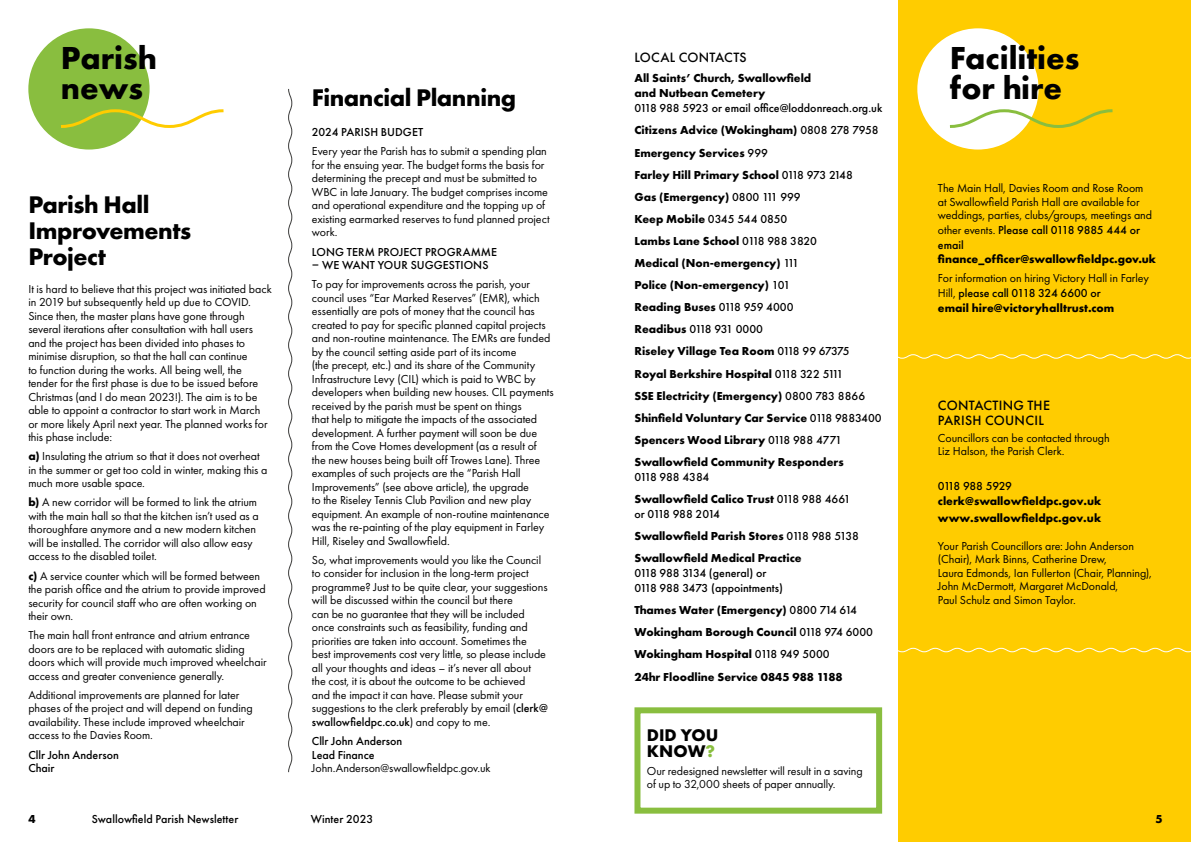
<style>
.page{position:relative;width:1191px;height:842px;background:#fff}
.page>*{position:absolute;margin:0;border:0;box-sizing:border-box;transform-origin:0 0}
.t1{font:700 33px/30px "Futura PT";color:#000}
.t2{font:700 25px/26px "Futura PT";letter-spacing:-.02em;color:#000}
.t3{font:700 17.5px/16.5px "Futura PT";color:#000}
.t4{font:500 14px/14.8px "Futura PT";letter-spacing:.015em;color:#000}
.t5{font:12px/13.5px "Futura PT";letter-spacing:-.005em;color:#000}
.t6{font:700 12px/22.1px "Futura PT";color:#000}
.t7{font:500 12px/13.5px "Futura PT";color:#000}
.t8{font:500 12px "Futura PT";letter-spacing:-.04em;color:#000}
.s1{font-weight:700}
.s2{font-weight:500}
.s3{color:#89be3f}
.s4{font-weight:400}
</style>
<div class="page">
<div style="left:28px;top:28px;width:122px;height:122px;background:#89be3f;border-radius:50%"></div>
<svg style="left:61px;top:108px;width:163px;height:21px"></svg>
<svg style="left:288px;top:89px;width:4px;height:684px"></svg>
<div style="left:898px;top:0;width:293px;height:842px;background:#fc0"></div>
<svg style="left:898px;top:354px;width:293px;height:5px"></svg>
<svg style="left:898px;top:648px;width:293px;height:4px"></svg>
<div style="left:634px;top:707px;width:248px;height:107px;border:6px solid #89be3f"></div>
<div style="left:917px;top:28px;width:121px;height:122px;background:#fff;border-radius:50%"></div>
<svg style="left:949px;top:108px;width:164px;height:21px"></svg>
<h1 class="t1" style="left:61px;top:43px;width:98px">Parish news</h1>
<h2 class="t2" style="left:28px;top:191px;width:164px">Parish Hall<br>Improvements<br>Project</h2>
<p class="t5" style="left:28px;top:282px;width:245px">It is hard to believe that this project was initiated back in 2019 but subsequently held up due to COVID.<br>Since then, the master plans have gone through several iterations after consultation with hall users and the project has been divided into phases to minimise disruption, so that the hall can continue<br>to function during the works. All being well, the tender for the first phase is due to be issued before Christmas (and I do mean 2023!). The aim is to be able to appoint a contractor to start work in March or more likely April next year. The planned works for this phase include:</p>
<p class="t5" style="left:28px;top:449px;width:241px"><span class="s1">a)</span> Insulating the atrium so that it does not overheat in the summer or get too cold in winter, making this a much more usable space.</p>
<p class="t5" style="left:28px;top:496px;width:232px"><span class="s1">b)</span> A new corridor will be formed to link the atrium with the main hall so that the kitchen isn’t used as a thoroughfare anymore and a new modern kitchen will be installed. The corridor will also allow easy access to the disabled toilet.</p>
<p class="t5" style="left:28px;top:569px;width:239px"><span class="s1">c)</span> A service counter which will be formed between the parish office and the atrium to provide improved security for council staff who are often working on their own.</p>
<p class="t5" style="left:28px;top:628px;width:240px">The main hall front entrance and atrium entrance doors are to be replaced with automatic sliding doors which will provide much improved wheelchair access and greater convenience generally.</p>
<p class="t5" style="left:28px;top:688px;width:226px">Additional improvements are planned for later phases of the project and will depend on funding availability. These include improved wheelchair access to the Davies Room.</p>
<p class="t7" style="left:28px;top:748px;width:92px">Cllr John Anderson<br>Chair</p>
<h2 class="t2" style="left:312px;top:84px;width:206px">Financial Planning</h2>
<p class="t7" style="left:312px;top:125px;width:113px">2024 PARISH BUDGET</p>
<p class="t5" style="left:312px;top:145px;width:239px">Every year the Parish has to submit a spending plan for the ensuing year. The budget forms the basis for determining the precept and must be submitted to WBC in late January. The budget comprises income and operational expenditure and the topping up of existing earmarked reserves to fund planned project work.</p>
<p class="t7" style="left:312px;top:245px;width:187px">LONG TERM PROJECT PROGRAMME</p>
<p class="t7" style="left:312px;top:258px;width:178px">– WE WANT YOUR SUGGESTIONS</p>
<p class="t5" style="left:312px;top:277px;width:243px">To pay for improvements across the parish, your council uses “Ear Marked Reserves” (EMR), which essentially are pots of money that the council has created to pay for specific planned capital projects and non-routine maintenance. The EMRs are funded by the council setting aside part of its income<br>(the precept, etc.) and its share of the Community Infrastructure Levy (CIL) which is paid to WBC by developers when building new houses. CIL payments received by the parish must be spent on things<br>that help to mitigate the impacts of the associated development. A further payment will soon be due from the Cove Homes development (as a result of<br>the new houses being built off Trowes Lane). Three examples of such projects are the “Parish Hall Improvements” (see above article), the upgrade<br>to the Riseley Tennis Club Pavilion and new play equipment. An example of non-routine maintenance was the re-painting of the play equipment in Farley Hill, Riseley and Swallowfield.</p>
<p class="t5" style="left:312px;top:553px;width:237px">So, what improvements would you like the Council to consider for inclusion in the long-term project programme? Just to be quite clear, your suggestions will be discussed within the council but there<br>can be no guarantee that they will be included once constraints such as feasibility, funding and priorities are taken into account. Sometimes the best improvements cost very little, so please include all your thoughts and ideas – it’s never all about<br>the cost, it is about the outcome to be achieved<br>and the impact it can have. Please submit your suggestions to the clerk preferably by email (<span class="s2">clerk@ swallowfieldpc.co.uk</span>) and copy to me.</p>
<p class="t7" style="left:312px;top:734px;width:92px">Cllr John Anderson<br>Lead Finance</p>
<p class="t5" style="left:312px;top:761px;width:180px">John.Anderson@swallowfieldpc.gov.uk</p>
<p class="t6" style="left:28px;top:807px;width:9px">4</p>
<p class="t7" style="left:92px;top:812px;width:148px">Swallowfield Parish Newsletter</p>
<p class="t7" style="left:311px;top:812px;width:64px">Winter 2023</p>
<p class="t4" style="left:634px;top:50px;width:114px">LOCAL CONTACTS</p>
<p class="t6" style="left:634px;top:71px;width:178px;line-height:15px">All Saints’ Church, Swallowfield and Nutbean Cemetery</p>
<p class="t6" style="left:634px;top:97px;width:249px"><span class="s2">0118 988 5923 or email office@loddonreach.org.uk </span>Citizens Advice (Wokingham) <span class="s2">0808 278 7958<br></span>Emergency Services <span class="s2">999<br></span>Farley Hill Primary School <span class="s2">0118 973 2148<br></span>Gas (Emergency) <span class="s2">0800 111 999<br></span>Keep Mobile <span class="s2">0345 544 0850<br></span>Lambs Lane School <span class="s2">0118 988 3820<br></span>Medical (Non-emergency) <span class="s2">111<br></span>Police (Non-emergency) <span class="s2">101<br></span>Reading Buses <span class="s2">0118 959 4000<br></span>Readibus <span class="s2">0118 931 0000<br></span>Riseley Village Tea Room <span class="s2">0118 99 67375<br></span>Royal Berkshire Hospital <span class="s2">0118 322 5111<br></span>SSE Electricity (Emergency) <span class="s2">0800 783 8866<br></span>Shinfield Voluntary Car Service <span class="s2">0118 9883400<br></span>Spencers Wood Library <span class="s2">0118 988 4771<br></span>Swallowfield Community Responders</p>
<p class="t6" style="left:634px;top:465px;width:218px"><span class="s2">0118 988 4384<br></span>Swallowfield Calico Trust <span class="s2">0118 988 4661</span></p>
<p class="t6" style="left:634px;top:503px;width:226px"><span class="s2">or 0118 988 2014<br></span>Swallowfield Parish Stores <span class="s2">0118 988 5138<br></span>Swallowfield Medical Practice</p>
<p class="t7" style="left:634px;top:566px;width:150px;line-height:15px">0118 988 3134 (general) or<br>0118 988 3473 (appointments)</p>
<p class="t6" style="left:634px;top:599px;width:240px">Thames Water (Emergency) <span class="s2">0800 714 614<br></span>Wokingham Borough Council <span class="s2">0118 974 6000<br></span>Wokingham Hospital <span class="s2">0118 949 5000<br></span>24hr Floodline Service 0845 988 1188</p>
<h3 class="t3" style="left:647px;top:726px;width:73px">DID YOU<br>KNOW<span class="s3">?</span></h3>
<p class="t5" style="left:647px;top:764px;width:217px">Our redesigned newsletter will result in a saving of up to 32,000 sheets of paper annually.</p>
<h1 class="t1" style="left:950px;top:43px;width:131px">Facilities for hire</h1>
<p class="t5" style="left:938px;top:181px;width:216px">The Main Hall, Davies Room and Rose Room at Swallowfield Parish Hall are available for weddings, parties, clubs/groups, meetings and</p>
<p class="t7" style="left:938px;top:222px;width:204px;line-height:15px"><span class="s4">other events.</span> Please call 0118 9885 444 or email</p>
<p class="t6" style="left:938px;top:247px;width:220px">finance_officer@swallowfieldpc.gov.uk</p>
<p class="t5" style="left:938px;top:270px;width:213px;line-height:15px">For information on hiring Victory Hall in Farley<br>Hill, <span class="s2">please call 0118 324 6600 or<br></span><span class="s1">email hire@victoryhalltrust.com</span></p>
<p class="t4" style="left:938px;top:398px;width:113px">CONTACTING THE<br>PARISH COUNCIL</p>
<p class="t5" style="left:938px;top:431px;width:173px">Councillors can be contacted through<br>Liz Halson, the Parish Clerk.</p>
<p class="t8" style="left:938px;top:479px;width:75px">0118 988 5929</p>
<p class="t6" style="left:938px;top:490px;width:165px">clerk@swallowfieldpc.gov.uk</p>
<p class="t6" style="left:938px;top:507px;width:165px">www.swallowfieldpc.gov.uk</p>
<p class="t5" style="left:938px;top:539px;width:216px">Your Parish Councillors are: John Anderson (Chair), Mark Binns, Catherine Drew,<br>Laura Edmonds, Ian Fullerton (Chair, Planning), John McDermott, Margaret McDonald,<br>Paul Schulz and Simon Taylor.</p>
<p class="t6" style="left:1155px;top:807px;width:9px">5</p>
</div>
